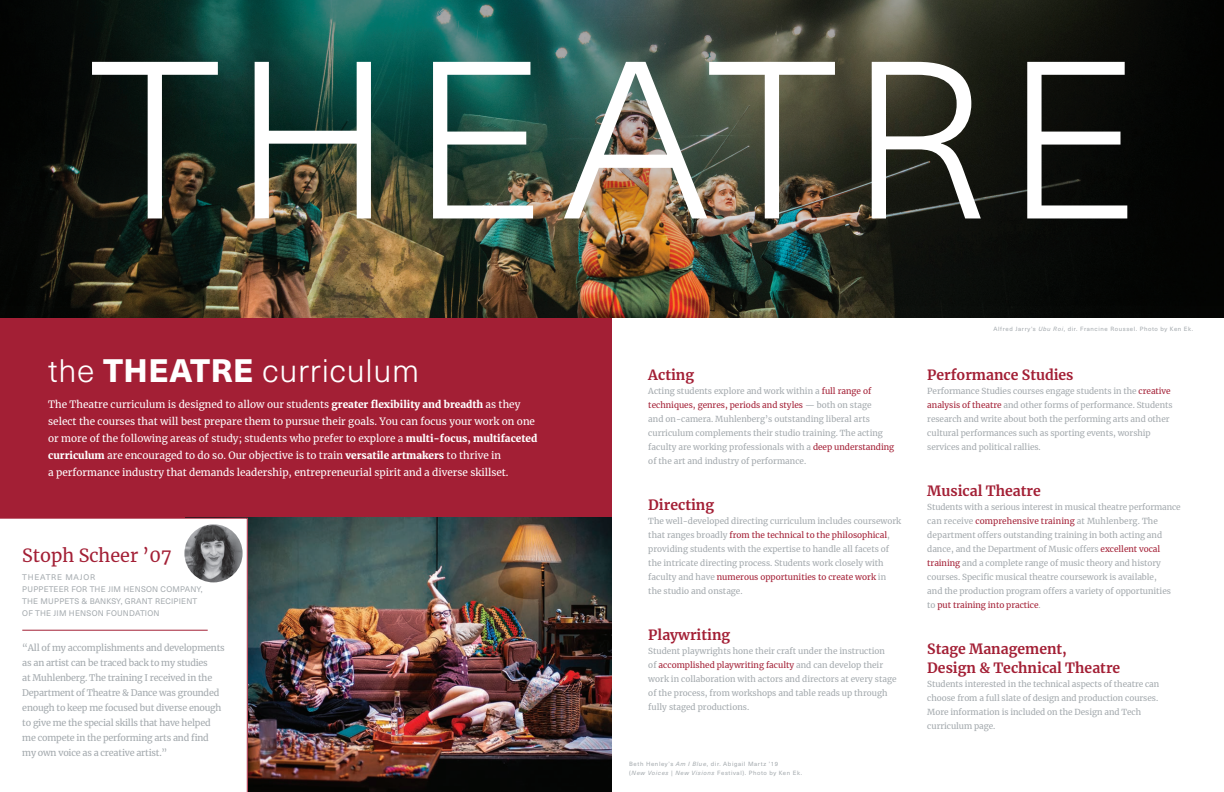
<style>
.page{position:relative;width:1224px;height:792px;background:#fff}
.page>*{position:absolute;margin:0;border:0;box-sizing:border-box;transform-origin:0 0}
.t1{font:300 220px "Neue Haas Unica Pro";letter-spacing:.07em;color:#fff}
.t2{font:300 32px "Neue Haas Unica Pro";letter-spacing:.02em;color:#fff}
.t3{font:18px "Merriweather";color:#a31f35}
.t4{font:700 14px/19px "Merriweather";color:#a31f35}
.t5{font:10px/17px "Merriweather";color:#fff}
.t6{font:9px/15px "Merriweather";letter-spacing:-.02em;color:#a3a9ad}
.t7{font:8.2px/14px "Merriweather";color:#a3a9ad}
.t8{font:8px/12px "Neue Haas Unica Pro";letter-spacing:.03em;color:#a3a9ad}
.t9{font:8px "Neue Haas Unica Pro";letter-spacing:.1em;color:#a3a9ad}
.t10{font:6px/9px "Neue Haas Unica Pro";letter-spacing:.1em;color:#a3a9ad}
.s1{font-weight:800}
.s2{font-weight:900}
.s3{color:#a31f35}
.s4{font-style:italic}
</style>
<div class="page">
<div style="left:0;top:0;width:612px;height:518px;background:#a31f35"></div>
<img style="left:0;top:0;width:1224px;height:318px">
<img style="left:248px;top:518px;width:364px;height:274px">
<svg style="left:0;top:518px;width:248px;height:274px"></svg>
<hr style="left:22px;top:630px;width:186px;height:1px;background:#a31f35">
<img style="left:184px;top:524px;width:59px;height:58px;border-radius:29px">
<p class="t1" style="left:90px;top:10px;width:1051px">THEATRE</p>
<p class="t2" style="left:48px;top:352px;width:373px">the <span class="s1">THEATRE</span> curriculum</p>
<p class="t5" style="left:48px;top:396px;width:491px">The Theatre curriculum is designed to allow our students <span class="s2">greater flexibility and breadth</span> as they select the courses that will best prepare them to pursue their goals. You can focus your work on one or more of the following areas of study; students who prefer to explore a <span class="s2">multi-focus, multifaceted curriculum</span> are encouraged to do so. Our objective is to train <span class="s2">versatile artmakers</span> to thrive in<br>a performance industry that demands leadership, entrepreneurial spirit and a diverse skillset.</p>
<p class="t3" style="left:22px;top:543px;width:151px">Stoph Scheer ’07</p>
<p class="t9" style="left:22px;top:573px;width:75px">THEATRE MAJOR</p>
<p class="t8" style="left:22px;top:584px;width:182px">PUPPETEER FOR THE JIM HENSON COMPANY,<br>THE MUPPETS &amp; BANKSY, GRANT RECIPIENT<br>OF THE JIM HENSON FOUNDATION</p>
<p class="t6" style="left:22px;top:640px;width:204px">“All of my accomplishments and developments as an artist can be traced back to my studies<br>at Muhlenberg. The training I received in the Department of Theatre &amp; Dance was grounded enough to keep me focused but diverse enough to give me the special skills that have helped me compete in the performing arts and find my own voice as a creative artist.”</p>
<p class="t4" style="left:648px;top:365px;width:47px">Acting</p>
<p class="t7" style="left:648px;top:383px;width:247px">Acting students explore and work within a <span class="s3">full range of techniques, genres, periods and styles</span> — both on stage<br>and on-camera. Muhlenberg’s outstanding liberal arts curriculum complements their studio training. The acting faculty are working professionals with a <span class="s3">deep understanding </span>of the art and industry of performance.</p>
<p class="t4" style="left:648px;top:495px;width:67px">Directing</p>
<p class="t7" style="left:648px;top:513px;width:254px">The well-developed directing curriculum includes coursework that ranges broadly <span class="s3">from the technical to the philosophical</span>, providing students with the expertise to handle all facets of the intricate directing process. Students work closely with faculty and have <span class="s3">numerous opportunities to create work</span> in the studio and onstage.</p>
<p class="t4" style="left:648px;top:625px;width:83px">Playwriting</p>
<p class="t7" style="left:648px;top:643px;width:250px">Student playwrights hone their craft under the instruction<br>of <span class="s3">accomplished playwriting faculty</span> and can develop their work in collaboration with actors and directors at every stage of the process, from workshops and table reads up through fully staged productions.</p>
<p class="t10" style="left:629px;top:759px;width:174px">Beth Henley’s <span class="s4">Am I Blue</span>, dir. Abigail Martz ’19<br>(<span class="s4">New Voices</span> | <span class="s4">New Visions</span> Festival). Photo by Ken Ek.</p>
<p class="t10" style="left:994px;top:324px;width:201px">Alfred Jarry’s <span class="s4">Ubu Roi</span>, dir. Francine Roussel. Photo by Ken Ek.</p>
<p class="t4" style="left:927px;top:365px;width:148px">Performance Studies</p>
<p class="t7" style="left:927px;top:383px;width:247px">Performance Studies courses engage students in the <span class="s3">creative analysis of theatre</span> and other forms of performance. Students research and write about both the performing arts and other cultural performances such as sporting events, worship services and political rallies.</p>
<p class="t4" style="left:927px;top:481px;width:115px">Musical Theatre</p>
<p class="t7" style="left:927px;top:499px;width:255px">Students with a serious interest in musical theatre performance can receive <span class="s3">comprehensive training</span> at Muhlenberg. The department offers outstanding training in both acting and dance, and the Department of Music offers <span class="s3">excellent vocal training</span> and a complete range of music theory and history courses. Specific musical theatre coursework is available,<br>and the production program offers a variety of opportunities to <span class="s3">put training into practice</span>.</p>
<p class="t4" style="left:927px;top:639px;width:194px">Stage Management,<br>Design &amp; Technical Theatre</p>
<p class="t7" style="left:927px;top:676px;width:234px">Students interested in the technical aspects of theatre can choose from a full slate of design and production courses.<br>More information is included on the Design and Tech curriculum page.</p>
</div>
